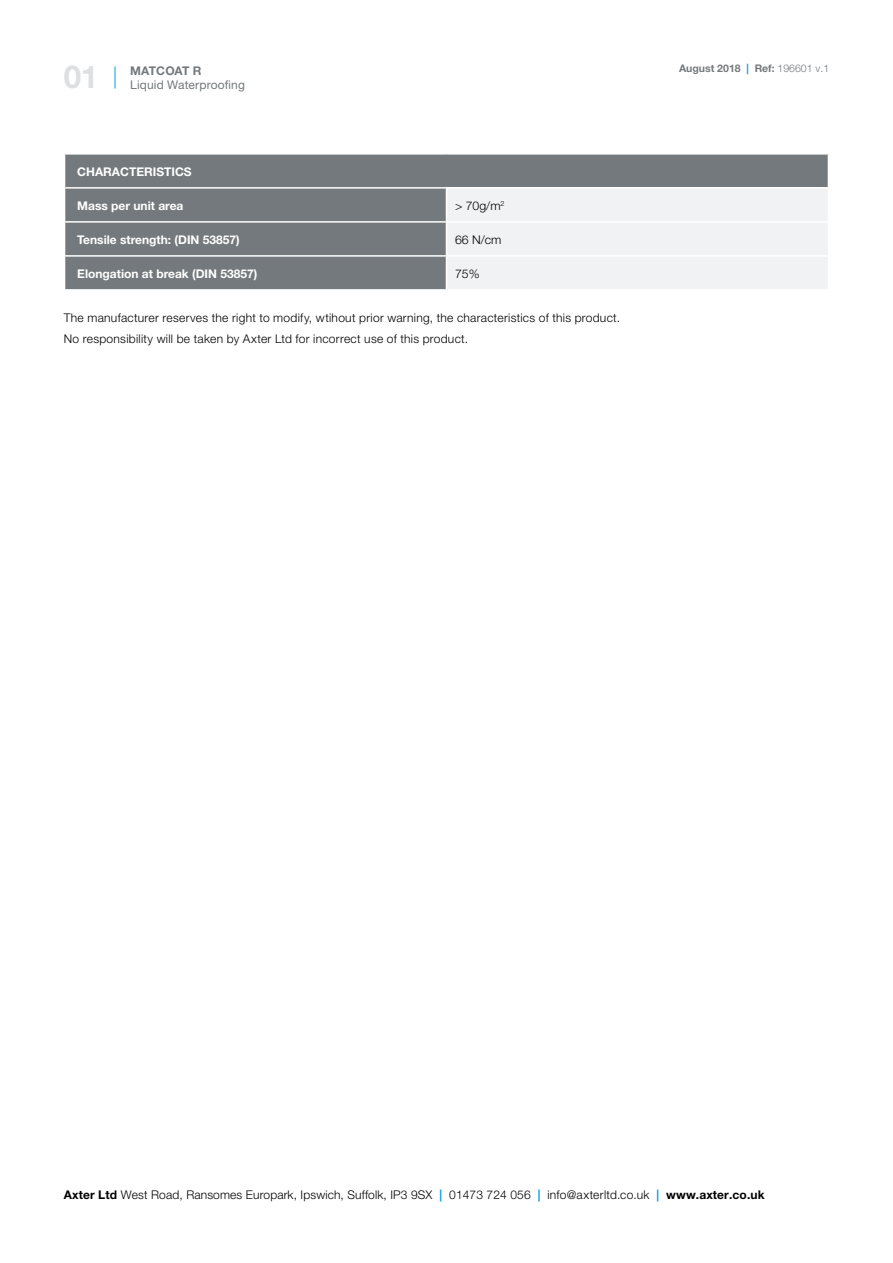
<style>
.page{position:relative;width:893px;height:1263px;background:#fff}
.page>*{position:absolute;margin:0;border:0;box-sizing:border-box;transform-origin:0 0}
.t1{font:700 31.5px "Helvetica Neue LT";color:#dddfe1}
.t2{font:300 12px/20.7px "Helvetica Neue LT";letter-spacing:.02em;color:#000}
.t3{font:700 12px "Helvetica Neue LT";color:#fff}
.t4{font:12px "Helvetica Neue LT";letter-spacing:.01em;color:#73797c}
.t5{font:700 12px "Helvetica Neue LT";color:#73797c}
.t6{font:700 10.5px "Helvetica Neue LT";color:#73797c}
.s1{color:#009fe3}
.s2{font-weight:300}
.s3{font-weight:700}
.s4{font-weight:700;color:#009fe3}
</style>
<div class="page">
<svg style="left:115px;top:66px;width:1px;height:23px"></svg>
<div style="left:65px;top:155px;width:763px;height:134px;background:#73797c"></div>
<div style="left:446px;top:188px;width:382px;height:34px;background:#f1f2f3"></div>
<div style="left:447px;top:223px;width:381px;height:66px;background:#f1f2f3"></div>
<hr style="left:446px;top:189px;width:1px;height:32px;background:#fff">
<hr style="left:64px;top:221px;width:382px;height:2px;background:#fff">
<hr style="left:446px;top:221px;width:383px;height:2px;background:#fff">
<hr style="left:446px;top:223px;width:1px;height:32px;background:#fff">
<hr style="left:446px;top:257px;width:1px;height:32px;background:#fff">
<hr style="left:64px;top:255px;width:382px;height:2px;background:#fff">
<hr style="left:446px;top:255px;width:383px;height:2px;background:#fff">
<hr style="left:65px;top:187px;width:381px;height:2px;background:#fff">
<hr style="left:446px;top:187px;width:382px;height:2px;background:#fff">
<h1 class="t1" style="left:64px;top:58px;width:36px">01</h1>
<p class="t5" style="left:130px;top:63px;width:73px">MATCOAT R</p>
<p class="t4" style="left:130px;top:77px;width:116px">Liquid Waterproofing</p>
<p class="t3" style="left:77px;top:164px;width:116px">CHARACTERISTICS</p>
<p class="t3" style="left:77px;top:198px;width:108px">Mass per unit area</p>
<p class="t2" style="left:455px;top:195px;width:51px">&gt; 70g/m<sup>2</sup></p>
<p class="t3" style="left:77px;top:232px;width:164px">Tensile strength: (DIN 53857)</p>
<p class="t2" style="left:455px;top:229px;width:48px">66 N/cm</p>
<p class="t3" style="left:77px;top:266px;width:181px">Elongation at break (DIN 53857)</p>
<p class="t2" style="left:455px;top:263px;width:26px">75%</p>
<p class="t2" style="left:64px;top:307px;width:558px">The manufacturer reserves the right to modify, wtihout prior warning, the characteristics of this product.<br>No responsibility will be taken by Axter Ltd for incorrect use of this product.</p>
<p class="t6" style="left:679px;top:62px;width:152px">August 2018 <span class="s1">|</span> Ref: <span class="s2">196601 v.1</span></p>
<p class="t2" style="left:64px;top:1184px;width:702px"><span class="s3">Axter Ltd</span> West Road, Ransomes Europark, Ipswich, Suffolk, IP3 9SX <span class="s4">|</span> 01473 724 056 <span class="s4">|</span> info@axterltd.co.uk <span class="s4">|</span> <span class="s3">www.axter.co.uk</span></p>
</div>
